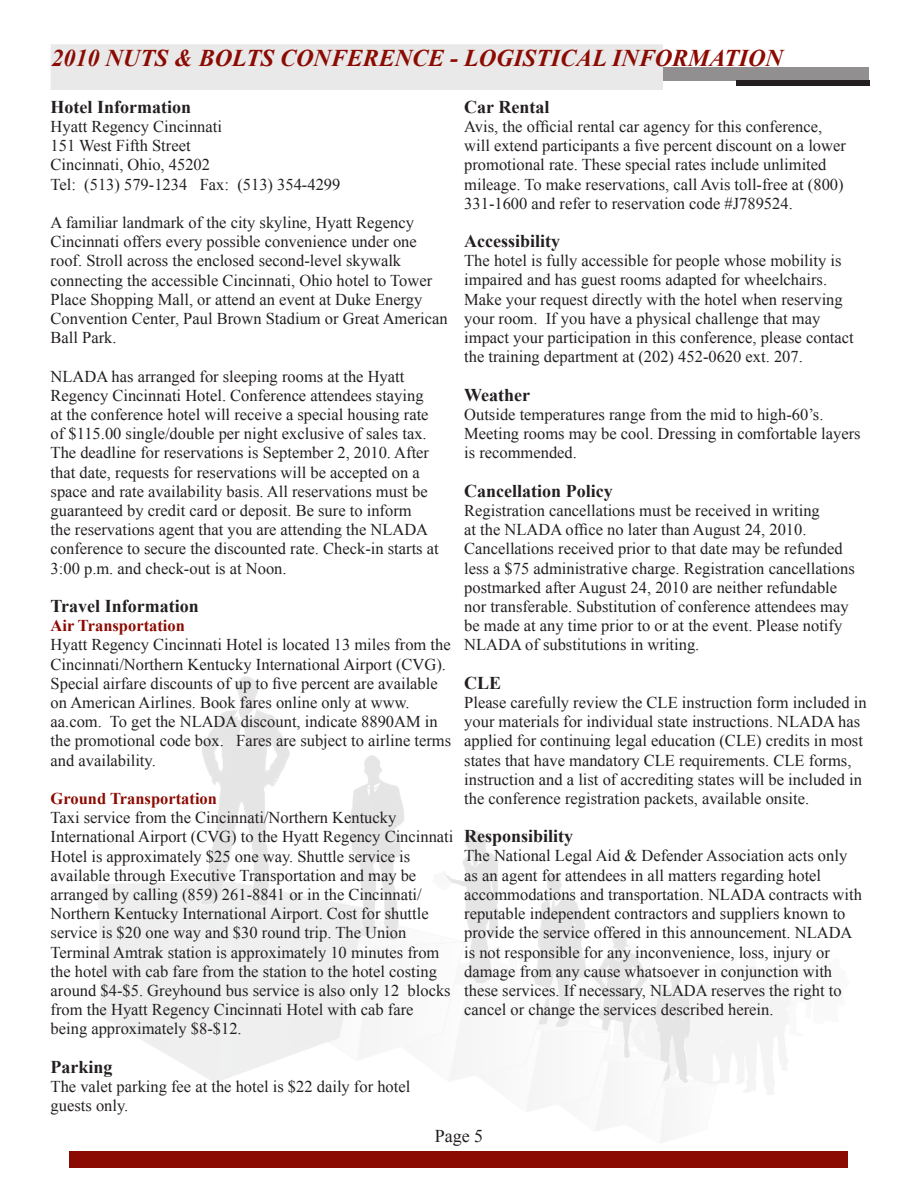
<style>
.page{position:relative;width:918px;height:1188px;background:#fff}
.page>*{position:absolute;margin:0;border:0;box-sizing:border-box;transform-origin:0 0}
.t1{font:italic 700 24px "Times New Roman";color:#8b0a02}
.t2{font:700 18px "Times New Roman";color:#231f20}
.t3{font:18px "Times New Roman";color:#231f20}
.t4{font:16.5px/19.2px "Times New Roman";color:#231f20}
.t5{font:700 16.5px "Times New Roman";color:#8b0a02}
</style>
<div class="page">
<img style="left:98px;top:677px;width:693px;height:466px">
<div style="left:51px;top:45px;width:611px;height:44px;background:#e9e9e9"></div>
<div style="left:736px;top:80px;width:134px;height:5px;background:#231f20"></div>
<div style="left:663px;top:67px;width:205px;height:13px;background:#918f8f"></div>
<div style="left:70px;top:1151px;width:778px;height:17px;background:#8b0a02"></div>
<h1 class="t1" style="left:51px;top:42px;width:733px">2010 NUTS &amp; BOLTS CONFERENCE - LOGISTICAL INFORMATION</h1>
<p class="t2" style="left:51px;top:94px;width:142px">Hotel Information</p>
<p class="t4" style="left:51px;top:117px;width:291px">Hyatt Regency Cincinnati<br>151 West Fifth Street<br>Cincinnati, Ohio, 45202<br>Tel: (513) 579-1234 Fax: (513) 354-4299</p>
<p class="t4" style="left:51px;top:213px;width:399px">A familiar landmark of the city skyline, Hyatt Regency Cincinnati offers every possible convenience under one roof. Stroll across the enclosed second-level skywalk connecting the accessible Cincinnati, Ohio hotel to Tower Place Shopping Mall, or attend an event at Duke Energy Convention Center, Paul Brown Stadium or Great American Ball Park.</p>
<p class="t4" style="left:51px;top:366px;width:390px">NLADA has arranged for sleeping rooms at the Hyatt Regency Cincinnati Hotel. Conference attendees staying at the conference hotel will receive a special housing rate of $115.00 single/double per night exclusive of sales tax.<br>The deadline for reservations is September 2, 2010. After that date, requests for reservations will be accepted on a space and rate availability basis. All reservations must be guaranteed by credit card or deposit. Be sure to inform<br>the reservations agent that you are attending the NLADA conference to secure the discounted rate. Check-in starts at 3:00 p.m. and check-out is at Noon.</p>
<p class="t2" style="left:51px;top:593px;width:150px">Travel Information</p>
<p class="t5" style="left:51px;top:614px;width:136px">Air Transportation</p>
<p class="t4" style="left:51px;top:635px;width:402px">Hyatt Regency Cincinnati Hotel is located 13 miles from the Cincinnati/Northern Kentucky International Airport (CVG).<br>Special airfare discounts of up to five percent are available on American Airlines. Book fares online only at www. aa.com. To get the NLADA discount, indicate 8890AM in the promotional code box. Fares are subject to airline terms and availability.</p>
<p class="t5" style="left:51px;top:787px;width:168px">Ground Transportation</p>
<p class="t4" style="left:51px;top:808px;width:404px">Taxi service from the Cincinnati/Northern Kentucky International Airport (CVG) to the Hyatt Regency Cincinnati Hotel is approximately $25 one way. Shuttle service is available through Executive Transportation and may be arranged by calling (859) 261-8841 or in the Cincinnati/ Northern Kentucky International Airport. Cost for shuttle service is $20 one way and $30 round trip. The Union Terminal Amtrak station is approximately 10 minutes from the hotel with cab fare from the station to the hotel costing around $4-$5. Greyhound bus service is also only 12 blocks from the Hyatt Regency Cincinnati Hotel with cab fare being approximately $8-$12.</p>
<p class="t2" style="left:51px;top:1054px;width:64px">Parking</p>
<p class="t4" style="left:51px;top:1077px;width:361px">The valet parking fee at the hotel is $22 daily for hotel guests only.</p>
<p class="t2" style="left:464px;top:94px;width:87px">Car Rental</p>
<p class="t4" style="left:464px;top:117px;width:383px">Avis, the official rental car agency for this conference, will extend participants a five percent discount on a lower promotional rate. These special rates include unlimited mileage. To make reservations, call Avis toll-free at (800)<br>331-1600 and refer to reservation code #J789524.</p>
<p class="t2" style="left:464px;top:229px;width:97px">Accessibility</p>
<p class="t4" style="left:464px;top:251px;width:391px">The hotel is fully accessible for people whose mobility is impaired and has guest rooms adapted for wheelchairs.<br>Make your request directly with the hotel when reserving your room. If you have a physical challenge that may impact your participation in this conference, please contact the training department at (202) 452-0620 ext. 207.</p>
<p class="t2" style="left:464px;top:382px;width:67px">Weather</p>
<p class="t4" style="left:464px;top:405px;width:398px">Outside temperatures range from the mid to high-60’s.<br>Meeting rooms may be cool. Dressing in comfortable layers is recommended.</p>
<p class="t2" style="left:464px;top:478px;width:150px">Cancellation Policy</p>
<p class="t4" style="left:464px;top:501px;width:392px">Registration cancellations must be received in writing<br>at the NLADA office no later than August 24, 2010.<br>Cancellations received prior to that date may be refunded less a $75 administrative charge. Registration cancellations postmarked after August 24, 2010 are neither refundable nor transferable. Substitution of conference attendees may be made at any time prior to or at the event. Please notify NLADA of substitutions in writing.</p>
<p class="t2" style="left:464px;top:670px;width:39px">CLE</p>
<p class="t4" style="left:464px;top:693px;width:404px">Please carefully review the CLE instruction form included in your materials for individual state instructions. NLADA has applied for continuing legal education (CLE) credits in most states that have mandatory CLE requirements. CLE forms, instruction and a list of accrediting states will be included in the conference registration packets, available onsite.</p>
<p class="t2" style="left:464px;top:824px;width:111px">Responsibility</p>
<p class="t4" style="left:464px;top:846px;width:399px">The National Legal Aid &amp; Defender Association acts only as an agent for attendees in all matters regarding hotel accommodations and transportation. NLADA contracts with reputable independent contractors and suppliers known to provide the service offered in this announcement. NLADA is not responsible for any inconvenience, loss, injury or damage from any cause whatsoever in conjunction with these services. If necessary, NLADA reserves the right to cancel or change the services described herein.</p>
<p class="t3" style="left:435px;top:1124px;width:50px">Page 5</p>
</div>
